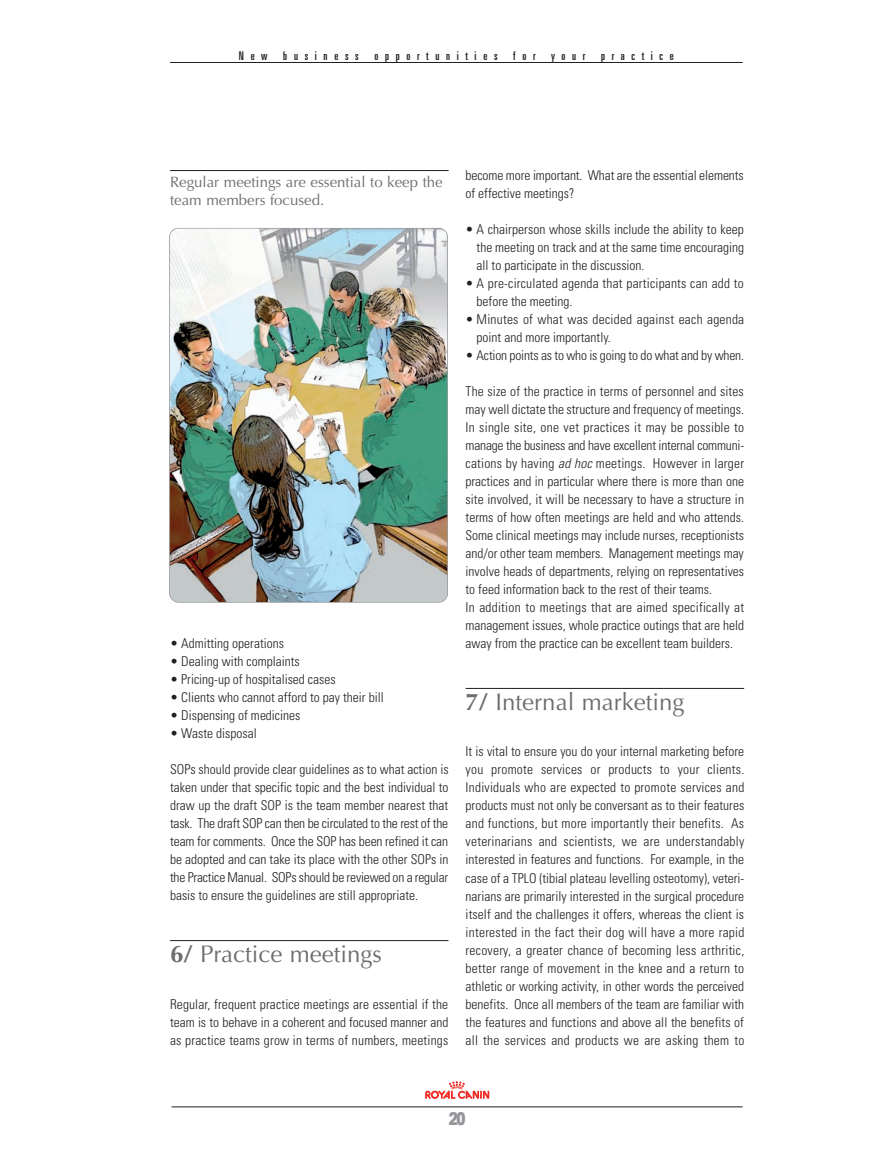
<style>
.page{position:relative;width:893px;height:1170px;background:#fff}
.page>*{position:absolute;margin:0;border:0;box-sizing:border-box;transform-origin:0 0}
.t1{font:24px "Optima";color:#6c6d70}
.t2{font:900 expanded 18px "Univers";color:#939598;scale:.6 1}
.t3{font:15px/18px "Optima";color:#6c6d70}
.t4{font:300 condensed 13.5px/18px "Univers";color:#231f20;text-align:justify}
.t5{font:300 condensed 13.5px/18px "Univers";letter-spacing:.02em;color:#231f20}
.t6{font:ultra-condensed 12px "Univers";letter-spacing:.555em;color:#231f20}
.s1{font-weight:700}
.s2{font-style:italic}
</style>
<div class="page">
<hr style="left:172px;top:1106px;width:571px;height:1px;background:#231f20">
<svg style="left:425px;top:1081px;width:64px;height:17px"></svg>
<img style="left:170px;top:228px;width:277px;height:374px;border-radius:9px">
<div style="left:169px;top:228px;width:279px;height:374px;border:1px solid #6c6d70;border-radius:9px"></div>
<hr style="left:170px;top:62px;width:573px;height:1px;background:#231f20">
<hr style="left:170px;top:940px;width:278px;height:1px;background:#231f20">
<hr style="left:466px;top:688px;width:278px;height:1px;background:#231f20">
<hr style="left:170px;top:170px;width:279px;height:1px;background:#231f20">
<p class="t6" style="left:239px;top:51px;width:30px">New</p>
<p class="t6" style="left:283px;top:51px;width:77px">business</p>
<p class="t6" style="left:374px;top:51px;width:125px">opportunities</p>
<p class="t6" style="left:513px;top:51px;width:24px">for</p>
<p class="t6" style="left:551px;top:51px;width:36px">your</p>
<p class="t6" style="left:601px;top:51px;width:74px">practice</p>
<p class="t3" style="left:170px;top:174px;width:274px">Regular meetings are essential to keep the team members focused.</p>
<p class="t4" style="left:170px;top:635px;width:115px">• Admitting operations</p>
<p class="t4" style="left:170px;top:653px;width:131px">• Dealing with complaints</p>
<p class="t4" style="left:170px;top:671px;width:167px">• Pricing-up of hospitalised cases</p>
<p class="t4" style="left:170px;top:689px;width:215px">• Clients who cannot afford to pay their bill</p>
<p class="t4" style="left:170px;top:707px;width:132px">• Dispensing of medicines</p>
<p class="t4" style="left:170px;top:725px;width:88px">• Waste disposal</p>
<p class="t4" style="left:170px;top:761px;width:280px">SOPs should provide clear guidelines as to what action is taken under that specific topic and the best individual to draw up the draft SOP is the team member nearest that task. The draft SOP can then be circulated to the rest of the team for comments. Once the SOP has been refined it can be adopted and can take its place with the other SOPs in the Practice Manual. SOPs should be reviewed on a regular basis to ensure the guidelines are still appropriate.</p>
<h1 class="t1" style="left:170px;top:944px;width:213px"><span class="s1">6/</span> Practice meetings</h1>
<p class="t4" style="left:170px;top:995px;width:280px">Regular, frequent practice meetings are essential if the team is to behave in a coherent and focused manner and as practice teams grow in terms of numbers, meetings</p>
<p class="t4" style="left:466px;top:167px;width:280px">become more important. What are the essential elements of effective meetings?</p>
<p class="t4" style="left:477px;top:221px;width:269px;text-indent:-11px">• A chairperson whose skills include the ability to keep the meeting on track and at the same time encouraging all to participate in the discussion.</p>
<p class="t4" style="left:477px;top:275px;width:269px;text-indent:-11px">• A pre-circulated agenda that participants can add to before the meeting.</p>
<p class="t5" style="left:477px;top:311px;width:269px;text-indent:-11px">• Minutes of what was decided against each agenda point and more importantly.</p>
<p class="t4" style="left:466px;top:347px;width:280px">• Action points as to who is going to do what and by when.</p>
<p class="t4" style="left:466px;top:383px;width:280px;text-align:left">The size of the practice in terms of personnel and sites may well dictate the structure and frequency of meetings.<br>In single site, one vet practices it may be possible to manage the business and have excellent internal communi&shy;cations by having <span class="s2">ad hoc</span> meetings. However in larger practices and in particular where there is more than one site involved, it will be necessary to have a structure in terms of how often meetings are held and who attends.<br>Some clinical meetings may include nurses, receptionists and/or other team members. Management meetings may involve heads of departments, relying on representatives to feed information back to the rest of their teams.<br>In addition to meetings that are aimed specifically at management issues, whole practice outings that are held away from the practice can be excellent team builders.</p>
<h1 class="t1" style="left:466px;top:692px;width:220px"><span class="s1">7/</span> Internal marketing</h1>
<p class="t4" style="left:466px;top:743px;width:280px">It is vital to ensure you do your internal marketing before you promote services or products to your clients.<br>Individuals who are expected to promote services and products must not only be conversant as to their features and functions, but more importantly their benefits. As veterinarians and scientists, we are understandably interested in features and functions. For example, in the case of a TPLO (tibial plateau levelling osteotomy), veteri&shy;narians are primarily interested in the surgical procedure itself and the challenges it offers, whereas the client is interested in the fact their dog will have a more rapid recovery, a greater chance of becoming less arthritic, better range of movement in the knee and a return to athletic or working activity, in other words the perceived benefits. Once all members of the team are familiar with the features and functions and above all the benefits of all the services and products we are asking them to</p>
<h2 class="t2" style="left:449px;top:1111px;width:29px">20</h2>
</div>
